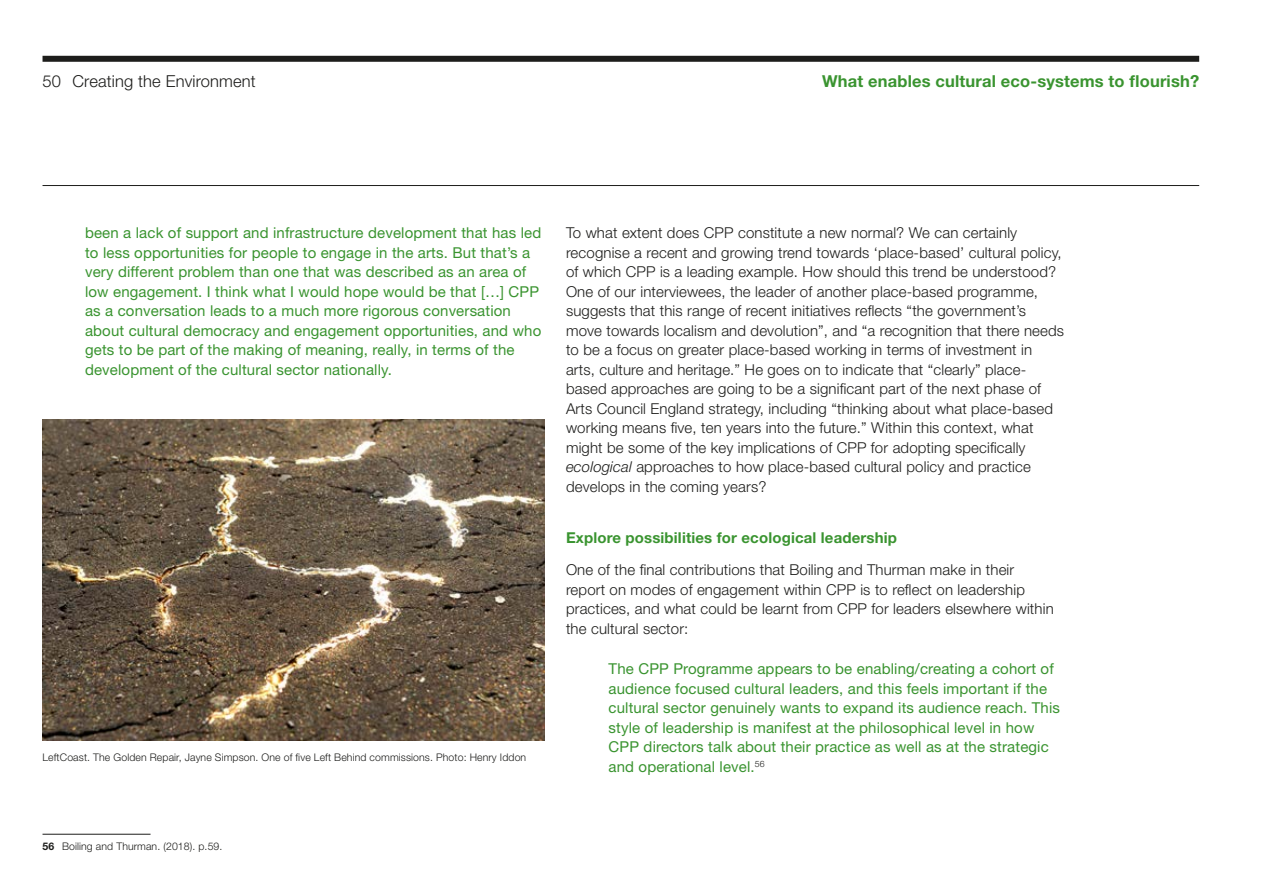
<style>
.page{position:relative;width:1263px;height:893px;background:#fff}
.page>*{position:absolute;margin:0;border:0;box-sizing:border-box;transform-origin:0 0}
.t1{font:700 16.5px "Helvetica Neue LT Std";letter-spacing:.01em;color:#3a9430}
.t2{font:300 16.5px "Helvetica Neue LT Std";letter-spacing:.01em;color:#1d1d1b}
.t3{font:300 15px/19.5px "Helvetica Neue LT Std";letter-spacing:.01em;color:#1d1d1b}
.t4{font:15px/19.5px "Helvetica Neue LT Std";letter-spacing:.01em;color:#3a9430}
.t5{font:700 15px "Helvetica Neue LT Std";letter-spacing:.01em;color:#3a9430}
.t6{font:300 10.5px "Helvetica Neue LT Std";letter-spacing:.01em;color:#1d1d1b}
.s1{font-style:italic}
.s2{font-weight:700}
</style>
<div class="page">
<hr style="left:43px;top:185px;width:1156px;height:1px;background:#1d1d1b">
<div style="left:43px;top:56px;width:1156px;height:6px;background:#1d1d1b"></div>
<hr style="left:43px;top:834px;width:108px;height:1px;background:#1d1d1b">
<img style="left:43px;top:420px;width:502px;height:321px">
<p class="t2" style="left:43px;top:72px;width:215px">50 Creating the Environment</p>
<p class="t1" style="left:822px;top:71px;width:378px">What enables cultural eco-systems to flourish?</p>
<p class="t4" style="left:85px;top:223px;width:458px">been a lack of support and infrastructure development that has led to less opportunities for people to engage in the arts. But that’s a very different problem than one that was described as an area of low engagement. I think what I would hope would be that […] CPP as a conversation leads to a much more rigorous conversation about cultural democracy and engagement opportunities, and who gets to be part of the making of meaning, really, in terms of the development of the cultural sector nationally.</p>
<p class="t6" style="left:43px;top:751px;width:485px">LeftCoast. The Golden Repair, Jayne Simpson. One of five Left Behind commissions. Photo: Henry Iddon</p>
<p class="t3" style="left:566px;top:223px;width:500px">To what extent does CPP constitute a new normal? We can certainly recognise a recent and growing trend towards ‘place-based’ cultural policy, of which CPP is a leading example. How should this trend be understood?<br>One of our interviewees, the leader of another place-based programme, suggests that this range of recent initiatives reflects “the government’s move towards localism and devolution”, and “a recognition that there needs to be a focus on greater place-based working in terms of investment in arts, culture and heritage.” He goes on to indicate that “clearly” place&shy;based approaches are going to be a significant part of the next phase of Arts Council England strategy, including “thinking about what place-based working means five, ten years into the future.” Within this context, what might be some of the key implications of CPP for adopting specifically <span class="s1">ecological</span> approaches to how place-based cultural policy and practice develops in the coming years?</p>
<p class="t5" style="left:566px;top:528px;width:332px">Explore possibilities for ecological leadership</p>
<p class="t3" style="left:566px;top:560px;width:489px">One of the final contributions that Boiling and Thurman make in their report on modes of engagement within CPP is to reflect on leadership practices, and what could be learnt from CPP for leaders elsewhere within the cultural sector:</p>
<p class="t4" style="left:609px;top:659px;width:453px">The CPP Programme appears to be enabling/creating a cohort of audience focused cultural leaders, and this feels important if the cultural sector genuinely wants to expand its audience reach. This style of leadership is manifest at the philosophical level in how CPP directors talk about their practice as well as at the strategic and operational level.<sup>56</sup></p>
<p class="t6" style="left:43px;top:840px;width:181px"><span class="s2">56</span> Boiling and Thurman. (2018). p.59.</p>
</div>
